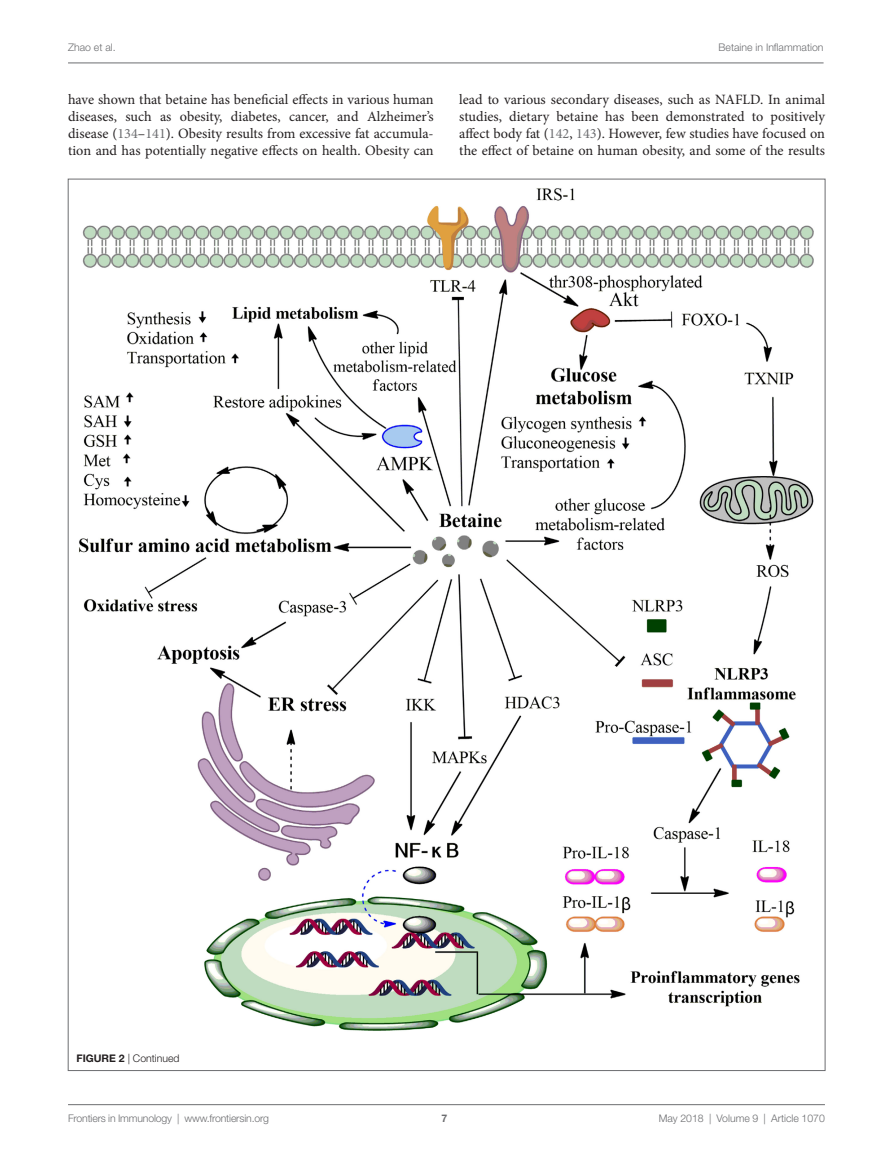
<style>
.page{position:relative;width:893px;height:1170px;background:#fff}
.page>*{position:absolute;margin:0;border:0;box-sizing:border-box;transform-origin:0 0}
.t1{font:14.25px/17.2px "Minion Pro";color:#231f20;text-align:justify}
.t2{font:300 10.5px "Helvetica Neue LT Std";color:#6c6d70}
.t3{font:300 10.5px "Helvetica Neue LT Std";color:#231f20}
.t4{font:700 10.5px "Helvetica Neue LT Std";color:#6c6d70}
.s1{color:#6c6d70}
.s2{font-weight:700}
</style>
<div class="page">
<hr style="left:68px;top:1104px;width:757px;height:1px;background:#6c6d70">
<hr style="left:68px;top:63px;width:755px;height:1px;background:#6c6d70">
<img style="left:79px;top:188px;width:735px;height:843px">
<p class="t2" style="left:68px;top:41px;width:49px">Zhao et al.</p>
<p class="t2" style="left:718px;top:41px;width:107px">Betaine in Inflammation</p>
<p class="t1" style="left:68px;top:90px;width:367px">have shown that betaine has beneficial effects in various human diseases, such as obesity, diabetes, cancer, and Alzheimer’s disease (<span class="s1">134</span>–<span class="s1">141</span>). Obesity results from excessive fat accumula&shy;tion and has potentially negative effects on health. Obesity can</p>
<p class="t1" style="left:459px;top:90px;width:367px">lead to various secondary diseases, such as NAFLD. In animal studies, dietary betaine has been demonstrated to positively affect body fat (<span class="s1">142</span>, <span class="s1">143</span>). However, few studies have focused on the effect of betaine on human obesity, and some of the results</p>
<p class="t3" style="left:77px;top:1051px;width:105px"><span class="s2">FIGURE 2</span> | Continued</p>
<p class="t2" style="left:68px;top:1111px;width:203px">Frontiers in Immunology | www.frontiersin.org</p>
<p class="t2" style="left:659px;top:1111px;width:168px">May 2018 | Volume 9 | Article 1070</p>
<p class="t4" style="left:441px;top:1111px;width:7px">7</p>
</div>
